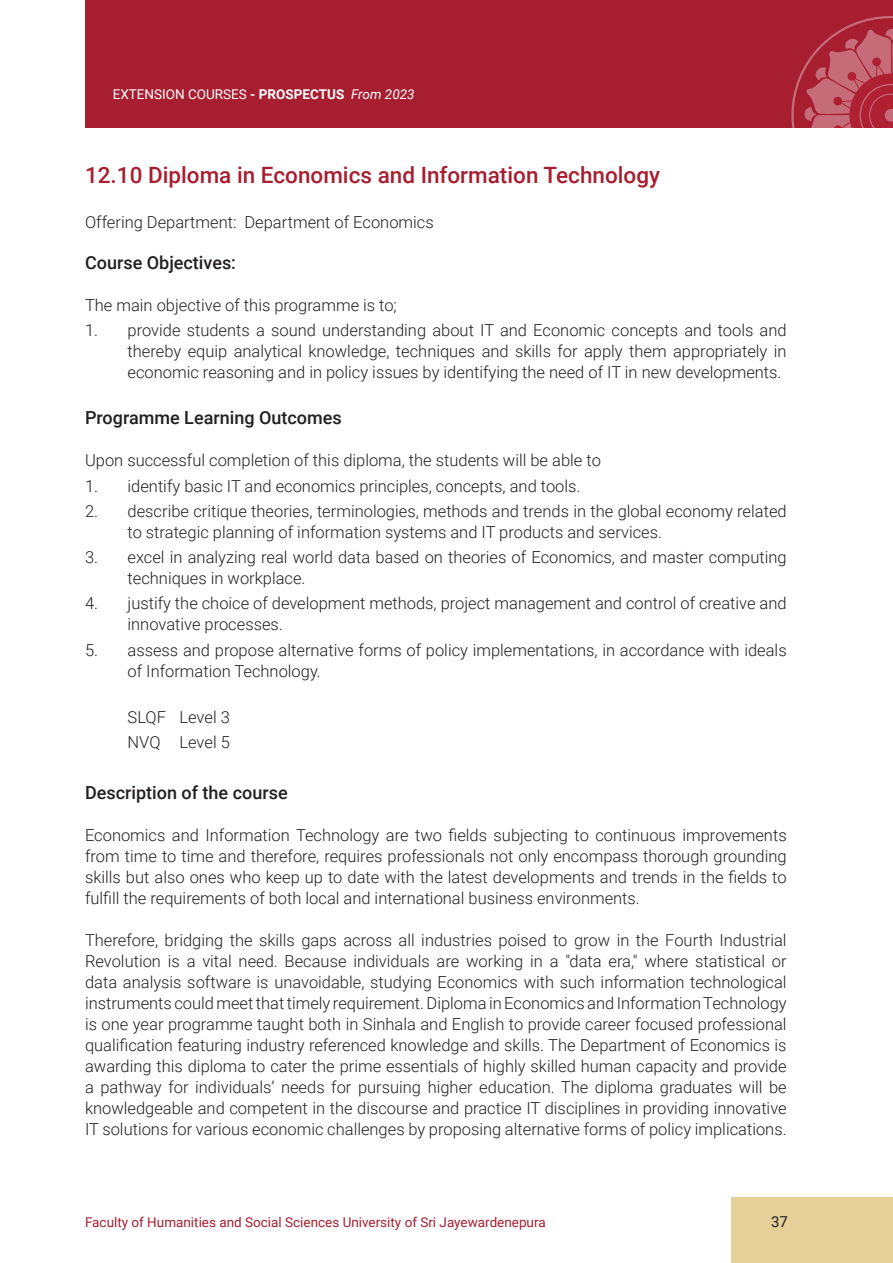
<style>
.page{position:relative;width:893px;height:1263px;background:#fff}
.page>*{position:absolute;margin:0;border:0;box-sizing:border-box;transform-origin:0 0}
.t1{font:500 22.5px "Roboto";color:#a71e30}
.t2{font:500 18px "Roboto";color:#231f20}
.t3{font:300 16.5px/21px "Roboto";color:#231f20}
.t4{font:15px "Roboto";color:#231f20}
.t5{font:13.5px "Roboto";color:#a71e30}
.t6{font:13.5px "Roboto";color:#fff}
.s1{font-weight:700}
.s2{font-style:italic}
</style>
<div class="page">
<div style="left:731px;top:1197px;width:162px;height:66px;background:#e5d099"></div>
<div style="left:85px;top:0;width:808px;height:128px;background:#a71e30"></div>
<svg style="left:791px;top:16px;width:102px;height:112px"></svg>
<p class="t6" style="left:113px;top:85px;width:303px">EXTENSION COURSES <span class="s1">- PROSPECTUS</span> <span class="s2">From 2023</span></p>
<h1 class="t1" style="left:85px;top:159px;width:577px">12.10 Diploma in Economics and Information Technology</h1>
<p class="t3" style="left:85px;top:211px;width:350px">Offering Department: Department of Economics</p>
<p class="t2" style="left:85px;top:250px;width:153px">Course Objectives:</p>
<p class="t3" style="left:85px;top:294px;width:313px">The main objective of this programme is to;</p>
<p class="t3" style="left:128px;top:319px;width:661px;text-align:justify;text-indent:-43px">1. provide students a sound understanding about IT and Economic concepts and tools and thereby equip analytical knowledge, techniques and skills for apply them appropriately in economic reasoning and in policy issues by identifying the need of IT in new developments.</p>
<p class="t2" style="left:85px;top:405px;width:258px">Programme Learning Outcomes</p>
<p class="t3" style="left:85px;top:449px;width:517px">Upon successful completion of this diploma, the students will be able to</p>
<p class="t3" style="left:85px;top:474px;width:497px">1. identify basic IT and economics principles, concepts, and tools.</p>
<p class="t3" style="left:128px;top:500px;width:661px;text-indent:-43px">2. describe critique theories, terminologies, methods and trends in the global economy related to strategic planning of information systems and IT products and services.</p>
<p class="t3" style="left:128px;top:546px;width:661px;text-indent:-43px">3. excel in analyzing real world data based on theories of Economics, and master computing techniques in workplace.</p>
<p class="t3" style="left:128px;top:592px;width:661px;text-indent:-43px">4. justify the choice of development methods, project management and control of creative and innovative processes.</p>
<p class="t3" style="left:128px;top:638px;width:661px;text-indent:-43px">5. assess and propose alternative forms of policy implementations, in accordance with ideals of Information Technology.</p>
<p class="t3" style="left:128px;top:704px;width:104px;line-height:25.2px">SLQF Level 3<br>NVQ Level 5</p>
<p class="t2" style="left:85px;top:779px;width:204px">Description of the course</p>
<p class="t3" style="left:85px;top:824px;width:703px;text-align:justify">Economics and Information Technology are two fields subjecting to continuous improvements from time to time and therefore, requires professionals not only encompass thorough grounding skills but also ones who keep up to date with the latest developments and trends in the fields to fulfill the requirements of both local and international business environments.</p>
<p class="t3" style="left:85px;top:929px;width:703px;text-align:justify">Therefore, bridging the skills gaps across all industries poised to grow in the Fourth Industrial Revolution is a vital need. Because individuals are working in a "data era," where statistical or data analysis software is unavoidable, studying Economics with such information technological instruments could meet that timely requirement. Diploma in Economics and Information Technology is one year programme taught both in Sinhala and English to provide career focused professional qualification featuring industry referenced knowledge and skills. The Department of Economics is awarding this diploma to cater the prime essentials of highly skilled human capacity and provide a pathway for individuals’ needs for pursuing higher education. The diploma graduates will be knowledgeable and competent in the discourse and practice IT disciplines in providing innovative IT solutions for various economic challenges by proposing alternative forms of policy implications.</p>
<p class="t5" style="left:85px;top:1212px;width:462px">Faculty of Humanities and Social Sciences University of Sri Jayewardenepura</p>
<p class="t4" style="left:771px;top:1211px;width:18px">37</p>
</div>
